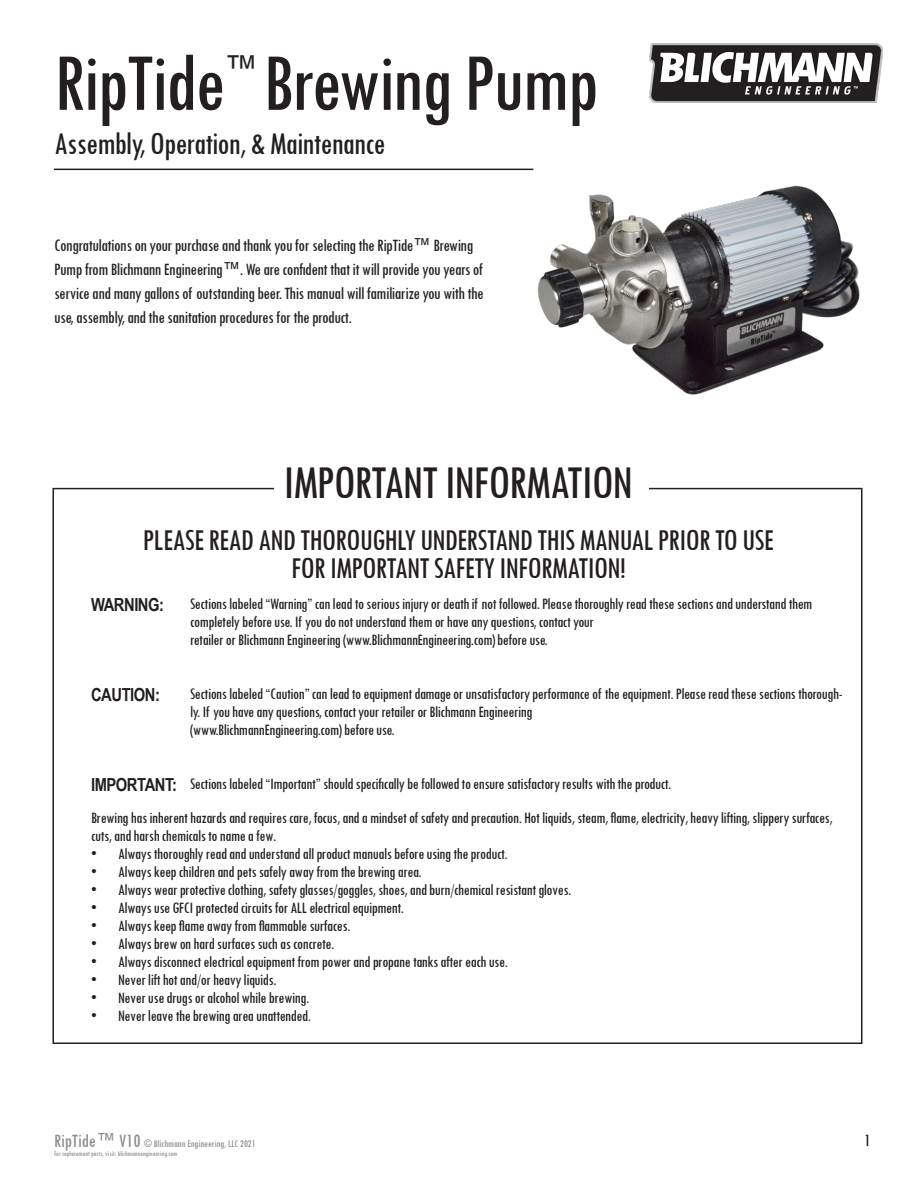
<style>
.page{position:relative;width:918px;height:1188px;background:#fff}
.page>*{position:absolute;margin:0;border:0;box-sizing:border-box;transform-origin:0 0}
.t1{font:condensed 85.5px "Tw Cen";letter-spacing:-.025em;color:#231f20}
.t2{font:condensed 48.9px "Tw Cen";letter-spacing:-.025em;color:#231f20}
.t3{font:condensed 34.5px "Tw Cen";color:#231f20}
.t4{font:condensed 33px "Tw Cen";letter-spacing:-.025em;color:#231f20}
.t5{font:condensed 31.5px/28.5px "Tw Cen";letter-spacing:-.025em;color:#231f20;text-align:center}
.t6{font:condensed 18px/24px "Tw Cen";letter-spacing:-.025em;color:#231f20}
.t7{font:700 18px "Arial Narrow";letter-spacing:-.025em;color:#231f20}
.t8{font:condensed 16.5px/18px "Tw Cen";letter-spacing:-.025em;color:#231f20}
.t9{font:condensed 10.5px "Tw Cen";color:#8a8c8f}
.t10{font:condensed 7.5px "Tw Cen";color:#8a8c8f}
.s1{font-size:19.5px}
</style>
<div class="page">
<hr style="left:54px;top:169px;width:479px;height:1px;background:#231f20">
<img style="left:537px;top:185px;width:323px;height:210px">
<img style="left:649px;top:43px;width:233px;height:60px">
<p class="t1" style="left:54px;top:31px;width:546px">RipTide Brewing Pump</p>
<p class="t3" style="left:224px;top:48px;width:36px">™</p>
<p class="t4" style="left:54px;top:124px;width:333px">Assembly, Operation, &amp; Maintenance</p>
<p class="t6" style="left:54px;top:233px;width:431px">Congratulations on your purchase and thank you for selecting the RipTide™ Brewing Pump from Blichmann Engineering™. We are confident that it will provide you years of service and many gallons of outstanding beer. This manual will familiarize you with the use, assembly, and the sanitation procedures for the product.</p>
<p class="t2" style="left:283px;top:453px;width:351px">IMPORTANT INFORMATION</p>
<p class="t5" style="left:143px;top:525px;width:633px">PLEASE READ AND THOROUGHLY UNDERSTAND THIS MANUAL PRIOR TO USE<br>FOR IMPORTANT SAFETY INFORMATION!</p>
<p class="t7" style="left:91px;top:591px;width:75px">WARNING:</p>
<p class="t7" style="left:91px;top:681px;width:70px">CAUTION:</p>
<p class="t8" style="left:190px;top:594px;width:624px">Sections labeled “Warning” can lead to serious injury or death if not followed. Please thoroughly read these sections and understand them completely before use. If you do not understand them or have any questions, contact your<br>retailer or Blichmann Engineering (www.BlichmannEngineering.com) before use.</p>
<p class="t8" style="left:190px;top:684px;width:654px">Sections labeled “Caution” can lead to equipment damage or unsatisfactory performance of the equipment. Please read these sections thorough&shy;ly. If you have any questions, contact your retailer or Blichmann Engineering<br>(www.BlichmannEngineering.com) before use.</p>
<p class="t7" style="left:91px;top:771px;width:87px">IMPORTANT:</p>
<p class="t8" style="left:190px;top:774px;width:483px">Sections labeled “Important” should specifically be followed to ensure satisfactory results with the product.</p>
<p class="t8" style="left:91px;top:808px;width:743px">Brewing has inherent hazards and requires care, focus, and a mindset of safety and precaution. Hot liquids, steam, flame, electricity, heavy lifting, slippery surfaces, cuts, and harsh chemicals to name a few.</p>
<p class="t8" style="left:91px;top:844px;width:418px">• Always thoroughly read and understand all product manuals before using the product.</p>
<p class="t8" style="left:91px;top:862px;width:332px">• Always keep children and pets safely away from the brewing area.</p>
<p class="t8" style="left:91px;top:880px;width:482px">• Always wear protective clothing, safety glasses/goggles, shoes, and burn/chemical resistant gloves.</p>
<p class="t8" style="left:91px;top:898px;width:314px">• Always use GFCI protected circuits for ALL electrical equipment.</p>
<p class="t8" style="left:91px;top:916px;width:261px">• Always keep flame away from flammable surfaces.</p>
<p class="t8" style="left:91px;top:934px;width:245px">• Always brew on hard surfaces such as concrete.</p>
<p class="t8" style="left:91px;top:952px;width:418px">• Always disconnect electrical equipment from power and propane tanks after each use.</p>
<p class="t8" style="left:91px;top:970px;width:187px">• Never lift hot and/or heavy liquids.</p>
<p class="t8" style="left:91px;top:988px;width:220px">• Never use drugs or alcohol while brewing.</p>
<p class="t8" style="left:91px;top:1006px;width:221px">• Never leave the brewing area unattended.</p>
<p class="t9" style="left:54px;top:1137px;width:203px"><span class="s1">RipTide™ V10</span> © Blichmann Engineering, LLC 2021</p>
<p class="t10" style="left:54px;top:1149px;width:125px">For replacement parts, visit: blichmannengineering.com</p>
<p class="t6" style="left:864px;top:1128px;width:8px">1</p>
</div>
